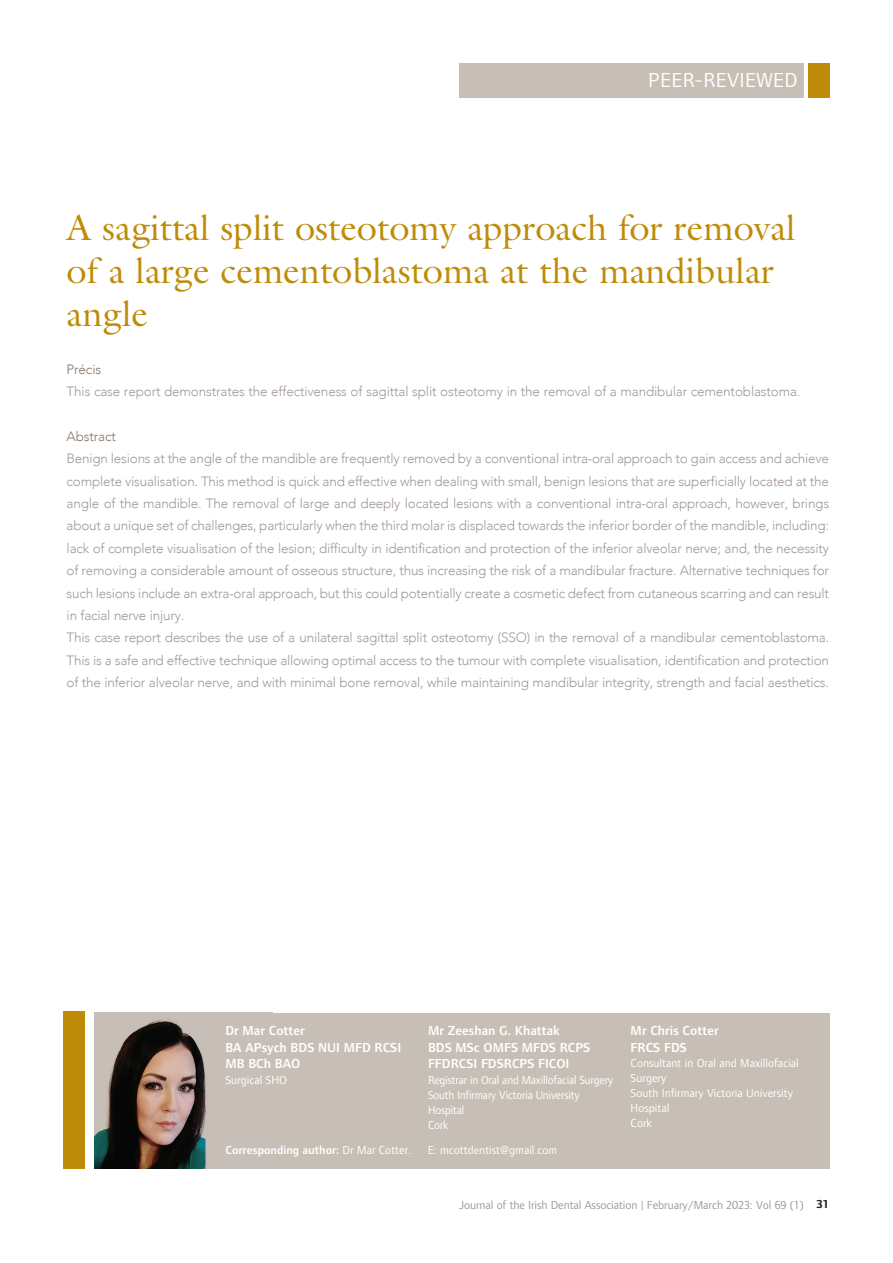
<style>
.page{position:relative;width:893px;height:1263px;background:#fff}
.page>*{position:absolute;margin:0;border:0;box-sizing:border-box;transform-origin:0 0}
.t1{font:36px/43.2px "Galliard";color:#bf8c09}
.t2{font:21px "Foundry Form Sans";letter-spacing:.025em;color:#fff}
.t3{font:300 13.5px/22.4px "Avenir";letter-spacing:-.01em;color:#a39994;text-align:justify}
.t4{font:600 13.5px/16.5px "Foundry Form Sans";color:#fff}
.t5{font:300 13.5px "Avenir";letter-spacing:-.01em;color:#877566}
.t6{font:12px/15px "Foundry Form Sans";color:#fff}
.t7{font:12px "Foundry Form Sans";letter-spacing:-.005em;color:#a39994}
.t8{font:600 12px "Foundry Form Sans";color:#fff}
.t9{font:700 12px "Foundry Form Sans";color:#231f20}
.s1{font-weight:400}
</style>
<div class="page">
<div style="left:459px;top:64px;width:345px;height:34px;background:#c7beb6"></div>
<div style="left:808px;top:64px;width:21px;height:34px;background:#bf8c09"></div>
<div style="left:64px;top:1011px;width:21px;height:157px;background:#bf8c09"></div>
<div style="left:94px;top:1013px;width:736px;height:155px;background:#c7beb6"></div>
<img style="left:94px;top:1018px;width:112px;height:150px">
<p class="t2" style="left:648px;top:72px;width:151px">PEER-REVIEWED</p>
<p class="t1" style="left:67px;top:210px;width:730px">A sagittal split osteotomy approach for removal of a large cementoblastoma at the mandibular angle</p>
<p class="t5" style="left:67px;top:360px;width:36px">Précis</p>
<p class="t3" style="left:67px;top:381px;width:735px">This case report demonstrates the effectiveness of sagittal split osteotomy in the removal of a mandibular cementoblastoma.</p>
<p class="t5" style="left:67px;top:427px;width:51px">Abstract</p>
<p class="t3" style="left:67px;top:448px;width:764px">Benign lesions at the angle of the mandible are frequently removed by a conventional intra-oral approach to gain access and achieve complete visualisation. This method is quick and effective when dealing with small, benign lesions that are superficially located at the angle of the mandible. The removal of large and deeply located lesions with a conventional intra-oral approach, however, brings about a unique set of challenges, particularly when the third molar is displaced towards the inferior border of the mandible, including: lack of complete visualisation of the lesion; difficulty in identification and protection of the inferior alveolar nerve; and, the necessity of removing a considerable amount of osseous structure, thus increasing the risk of a mandibular fracture. Alternative techniques for such lesions include an extra-oral approach, but this could potentially create a cosmetic defect from cutaneous scarring and can result in facial nerve injury.</p>
<p class="t3" style="left:67px;top:627px;width:764px">This case report describes the use of a unilateral sagittal split osteotomy (SSO) in the removal of a mandibular cementoblastoma.<br>This is a safe and effective technique allowing optimal access to the tumour with complete visualisation, identification and protection of the inferior alveolar nerve, and with minimal bone removal, while maintaining mandibular integrity, strength and facial aesthetics.</p>
<p class="t4" style="left:225px;top:1024px;width:81px">Dr Mar Cotter</p>
<p class="t4" style="left:225px;top:1040px;width:177px">BA APsych BDS NUI MFD RCSI<br>MB BCh BAO</p>
<p class="t6" style="left:225px;top:1073px;width:63px">Surgical SHO</p>
<p class="t4" style="left:428px;top:1024px;width:134px">Mr Zeeshan G. Khattak</p>
<p class="t4" style="left:428px;top:1040px;width:164px">BDS MSc OMFS MFDS RCPS<br>FFDRCSI FDSRCPS FICOI</p>
<p class="t6" style="left:428px;top:1073px;width:187px">Registrar in Oral and Maxillofacial Surgery</p>
<p class="t6" style="left:428px;top:1088px;width:153px">South Infirmary Victoria University<br>Hospital</p>
<p class="t6" style="left:428px;top:1118px;width:22px">Cork</p>
<p class="t8" style="left:225px;top:1145px;width:187px">Corresponding author: <span class="s1">Dr Mar Cotter.</span></p>
<p class="t6" style="left:428px;top:1143px;width:131px">E: mcottdentist@gmail.com</p>
<p class="t4" style="left:631px;top:1024px;width:90px">Mr Chris Cotter</p>
<p class="t4" style="left:631px;top:1040px;width:58px">FRCS FDS</p>
<p class="t6" style="left:631px;top:1057px;width:170px">Consultant in Oral and Maxillofacial<br>Surgery</p>
<p class="t6" style="left:631px;top:1087px;width:164px">South Infirmary Victoria University<br>Hospital</p>
<p class="t6" style="left:631px;top:1117px;width:23px">Cork</p>
<p class="t7" style="left:459px;top:1200px;width:346px">Journal of the Irish Dental Association | February/March 2023: Vol 69 (1)</p>
<p class="t9" style="left:816px;top:1199px;width:14px">31</p>
</div>
